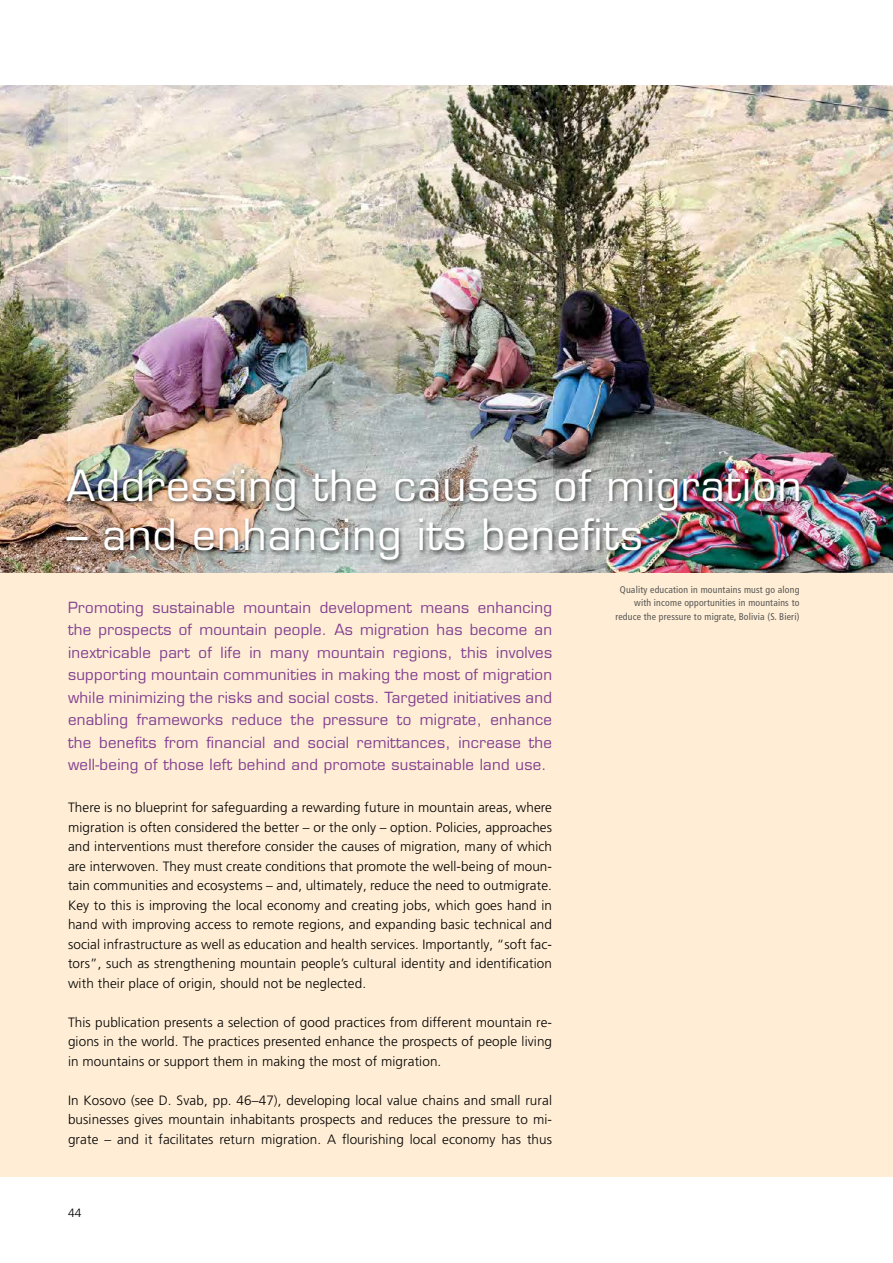
<style>
.page{position:relative;width:893px;height:1263px;background:#fff}
.page>*{position:absolute;margin:0;border:0;box-sizing:border-box;transform-origin:0 0}
.t1{font:42px "Eurostile";letter-spacing:.025em;color:#fff}
.t2{font:15px/22.5px "Eurostile";letter-spacing:.02em;color:#823f91;text-align:justify}
.t3{font:300 13.5px/19.5px "Frutiger LT Pro";letter-spacing:.01em;color:#000;text-align:justify}
.t4{font:300 12px "Frutiger LT Pro";color:#000}
.t5{font:condensed 9.75px/13.5px "Frutiger LT Pro";letter-spacing:.02em;color:#575756;text-align:right}
</style>
<div class="page">
<div style="left:0;top:86px;width:893px;height:1091px;background:#ffeed5"></div>
<img style="left:0;top:85px;width:893px;height:488px">
<img style="left:68px;top:85px;width:484px;height:488px">
<div style="left:64px;top:467px;width:740px;height:99px;background:#000;opacity:.6"></div>
<h1 class="t1" style="left:66px;top:460px;width:737px">Addressing the causes of migration</h1>
<h1 class="t1" style="left:66px;top:510px;width:578px">– and enhancing its benefits</h1>
<p class="t2" style="left:68px;top:596px;width:486px">Promoting sustainable mountain development means enhancing the prospects of mountain people. As migration has become an inextricable part of life in many mountain regions, this involves supporting mountain communities in making the most of migration while minimizing the risks and social costs. Targeted initiatives and enabling frameworks reduce the pressure to migrate, enhance the benefits from financial and social remittances, increase the well-being of those left behind and promote sustainable land use.</p>
<p class="t3" style="left:68px;top:798px;width:486px">There is no blueprint for safeguarding a rewarding future in mountain areas, where migration is often considered the better – or the only – option. Policies, approaches and interventions must therefore consider the causes of migration, many of which are interwoven. They must create conditions that promote the well-being of moun&shy;tain communities and ecosystems – and, ultimately, reduce the need to outmigrate.<br>Key to this is improving the local economy and creating jobs, which goes hand in hand with improving access to remote regions, and expanding basic technical and social infrastructure as well as education and health services. Importantly, “soft fac&shy;tors”, such as strengthening mountain people’s cultural identity and identification with their place of origin, should not be neglected.</p>
<p class="t3" style="left:68px;top:1012px;width:486px">This publication presents a selection of good practices from different mountain re&shy;gions in the world. The practices presented enhance the prospects of people living in mountains or support them in making the most of migration.</p>
<p class="t3" style="left:68px;top:1090px;width:486px">In Kosovo (see D. Svab, pp. 46–47), developing local value chains and small rural businesses gives mountain inhabitants prospects and reduces the pressure to mi&shy;grate – and it facilitates return migration. A flourishing local economy has thus</p>
<p class="t4" style="left:68px;top:1205px;width:15px">44</p>
<p class="t5" style="left:615px;top:582px;width:186px">Quality education in mountains must go along with income opportunities in mountains to reduce the pressure to migrate, Bolivia (S. Bieri)</p>
</div>
